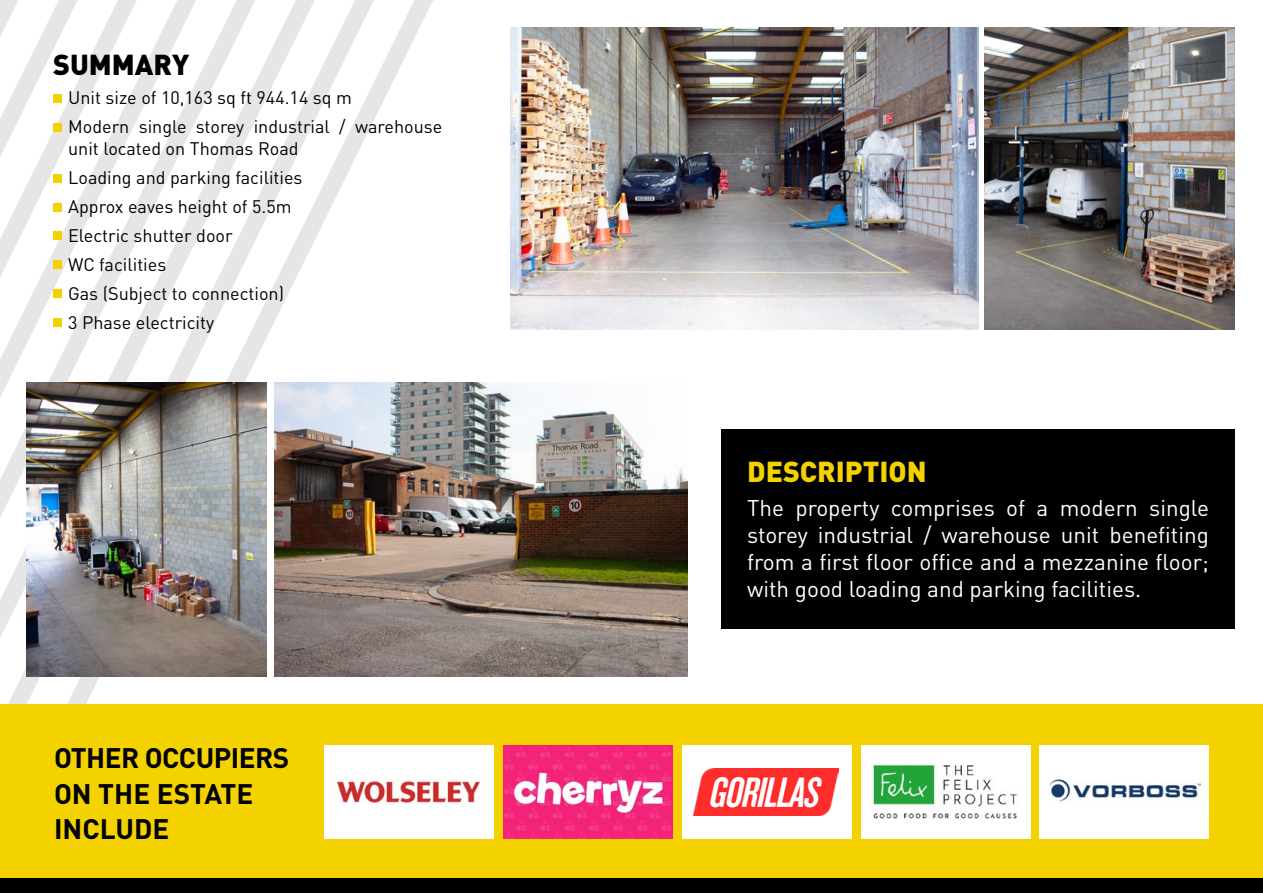
<style>
.page{position:relative;width:1263px;height:893px;background:#fff}
.page>*{position:absolute;margin:0;border:0;box-sizing:border-box;transform-origin:0 0}
.t1{font:900 28.5px "DIN";color:#f3d200}
.t2{font:900 28.5px "DIN";color:#000}
.t3{font:700 27.9px/35.2px "DIN";letter-spacing:-.02em;color:#000}
.t4{font:22.5px/27px "DIN";color:#fff;text-align:justify}
.t5{font:18px/29.1px "DIN";color:#000}
</style>
<div class="page">
<div style="left:721px;top:429px;width:513px;height:200px;background:#000"></div>
<svg style="left:0;top:0;width:518px;height:704px"></svg>
<div style="left:0;top:704px;width:1263px;height:189px;background:#f3d200"></div>
<img style="left:503px;top:745px;width:169px;height:94px">
<div style="left:682px;top:745px;width:169px;height:94px;background:#fff"></div>
<img style="left:693px;top:768px;width:145px;height:48px">
<div style="left:861px;top:745px;width:169px;height:94px;background:#fff"></div>
<img style="left:873px;top:764px;width:144px;height:55px">
<div style="left:1040px;top:745px;width:169px;height:94px;background:#fff"></div>
<img style="left:1049px;top:779px;width:152px;height:23px">
<img style="left:324px;top:745px;width:169px;height:94px">
<img style="left:274px;top:383px;width:414px;height:293px">
<img style="left:27px;top:383px;width:239px;height:293px">
<div style="left:0;top:878px;width:1263px;height:15px;background:#000"></div>
<div style="left:53px;top:94px;width:8px;height:8px;background:#f3d200"></div>
<div style="left:53px;top:123px;width:8px;height:8px;background:#f3d200"></div>
<div style="left:53px;top:174px;width:8px;height:8px;background:#f3d200"></div>
<div style="left:53px;top:203px;width:8px;height:8px;background:#f3d200"></div>
<div style="left:53px;top:231px;width:8px;height:9px;background:#f3d200"></div>
<div style="left:53px;top:260px;width:8px;height:9px;background:#f3d200"></div>
<div style="left:53px;top:290px;width:8px;height:8px;background:#f3d200"></div>
<div style="left:53px;top:318px;width:8px;height:9px;background:#f3d200"></div>
<img style="left:985px;top:28px;width:249px;height:301px">
<img style="left:511px;top:28px;width:467px;height:301px">
<h1 class="t2" style="left:53px;top:46px;width:138px">SUMMARY</h1>
<p class="t5" style="left:68px;top:83px;width:376px">Unit size of 10,163 sq ft 944.14 sq m<br>Modern single storey industrial / warehouse</p>
<p class="t5" style="left:68px;top:133px;width:236px">unit located on Thomas Road<br>Loading and parking facilities<br>Approx eaves height of 5.5m<br>Electric shutter door<br>WC facilities<br>Gas (Subject to connection)<br>3 Phase electricity</p>
<h2 class="t3" style="left:54px;top:739px;width:237px">OTHER OCCUPIERS<br>ON THE ESTATE<br>INCLUDE</h2>
<h1 class="t1" style="left:747px;top:452px;width:181px">DESCRIPTION</h1>
<p class="t4" style="left:747px;top:494px;width:463px">The property comprises of a modern single storey industrial / warehouse unit benefiting from a first floor office and a mezzanine floor; with good loading and parking facilities.</p>
</div>
